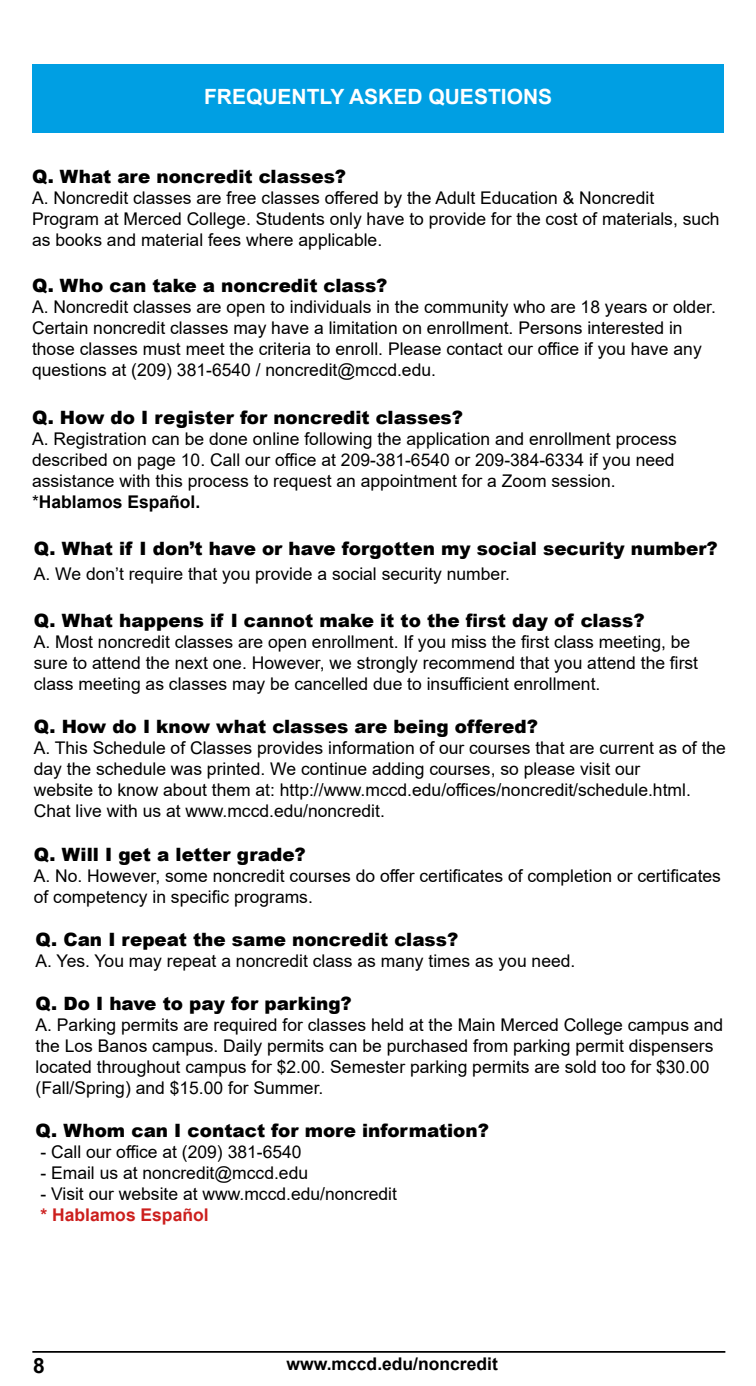
<style>
.page{position:relative;width:756px;height:1386px;background:#fff}
.page>*{position:absolute;margin:0;border:0;box-sizing:border-box;transform-origin:0 0}
.t1{font:700 21px "Arial";color:#fff}
.t2{font:700 21px "Arial";color:#000}
.t3{font:900 18.38px "Arial";color:#000}
.t4{font:17.5px/21px "Arial";color:#000}
.t5{font:700 17.5px "Arial";color:#000}
.t6{font:700 17.5px "Arial";color:#cc1f1d}
.s1{font-weight:700}
</style>
<div class="page">
<hr style="left:32px;top:1351px;width:693px;height:2px;background:#000">
<div style="left:32px;top:64px;width:692px;height:69px;background:#009fe3"></div>
<p class="t1" style="left:204px;top:82px;width:350px">FREQUENTLY ASKED QUESTIONS</p>
<p class="t3" style="left:32px;top:163px;width:316px">Q. What are noncredit classes?</p>
<p class="t4" style="left:32px;top:188px;width:689px">A. Noncredit classes are free classes offered by the Adult Education &amp; Noncredit<br>Program at Merced College. Students only have to provide for the cost of materials, such as books and material fees where applicable.</p>
<p class="t3" style="left:32px;top:273px;width:357px">Q. Who can take a noncredit class?</p>
<p class="t4" style="left:32px;top:297px;width:685px">A. Noncredit classes are open to individuals in the community who are 18 years or older.<br>Certain noncredit classes may have a limitation on enrollment. Persons interested in those classes must meet the criteria to enroll. Please contact our office if you have any questions at (209) 381-6540 / noncredit@mccd.edu.</p>
<p class="t3" style="left:32px;top:404px;width:433px">Q. How do I register for noncredit classes?</p>
<p class="t4" style="left:32px;top:428px;width:646px">A. Registration can be done online following the application and enrollment process described on page 10. Call our office at 209-381-6540 or 209-384-6334 if you need assistance with this process to request an appointment for a Zoom session. *<span class="s1">Hablamos Español.</span></p>
<p class="t3" style="left:34px;top:535px;width:685px">Q. What if I don’t have or have forgotten my social security number?</p>
<p class="t4" style="left:34px;top:563px;width:478px">A. We don’t require that you provide a social security number.</p>
<p class="t3" style="left:34px;top:608px;width:612px">Q. What happens if I cannot make it to the first day of class?</p>
<p class="t4" style="left:34px;top:632px;width:666px">A. Most noncredit classes are open enrollment. If you miss the first class meeting, be sure to attend the next one. However, we strongly recommend that you attend the first class meeting as classes may be cancelled due to insufficient enrollment.</p>
<p class="t3" style="left:34px;top:714px;width:506px">Q. How do I know what classes are being offered?</p>
<p class="t4" style="left:34px;top:738px;width:694px">A. This Schedule of Classes provides information of our courses that are current as of the day the schedule was printed. We continue adding courses, so please visit our<br>website to know about them at: http://www.mccd.edu/offices/noncredit/schedule.html.<br>Chat live with us at www.mccd.edu/noncredit.</p>
<p class="t3" style="left:34px;top:841px;width:274px">Q. Will I get a letter grade?</p>
<p class="t4" style="left:34px;top:865px;width:689px">A. No. However, some noncredit courses do offer certificates of completion or certificates of competency in specific programs.</p>
<p class="t3" style="left:36px;top:926px;width:424px">Q. Can I repeat the same noncredit class?</p>
<p class="t4" style="left:36px;top:950px;width:541px">A. Yes. You may repeat a noncredit class as many times as you need.</p>
<p class="t3" style="left:36px;top:990px;width:318px">Q. Do I have to pay for parking?</p>
<p class="t4" style="left:36px;top:1014px;width:689px">A. Parking permits are required for classes held at the Main Merced College campus and the Los Banos campus. Daily permits can be purchased from parking permit dispensers located throughout campus for $2.00. Semester parking permits are sold too for $30.00 (Fall/Spring) and $15.00 for Summer.</p>
<p class="t3" style="left:36px;top:1117px;width:455px">Q. Whom can I contact for more information?</p>
<p class="t4" style="left:40px;top:1141px;width:263px">- Call our office at (209) 381-6540</p>
<p class="t4" style="left:40px;top:1162px;width:269px">- Email us at noncredit@mccd.edu</p>
<p class="t4" style="left:40px;top:1183px;width:358px">- Visit our website at www.mccd.edu/noncredit</p>
<p class="t6" style="left:40px;top:1202px;width:170px">* Hablamos Español</p>
<p class="t2" style="left:33px;top:1351px;width:13px">8</p>
<p class="t5" style="left:287px;top:1352px;width:213px">www.mccd.edu/noncredit</p>
</div>
